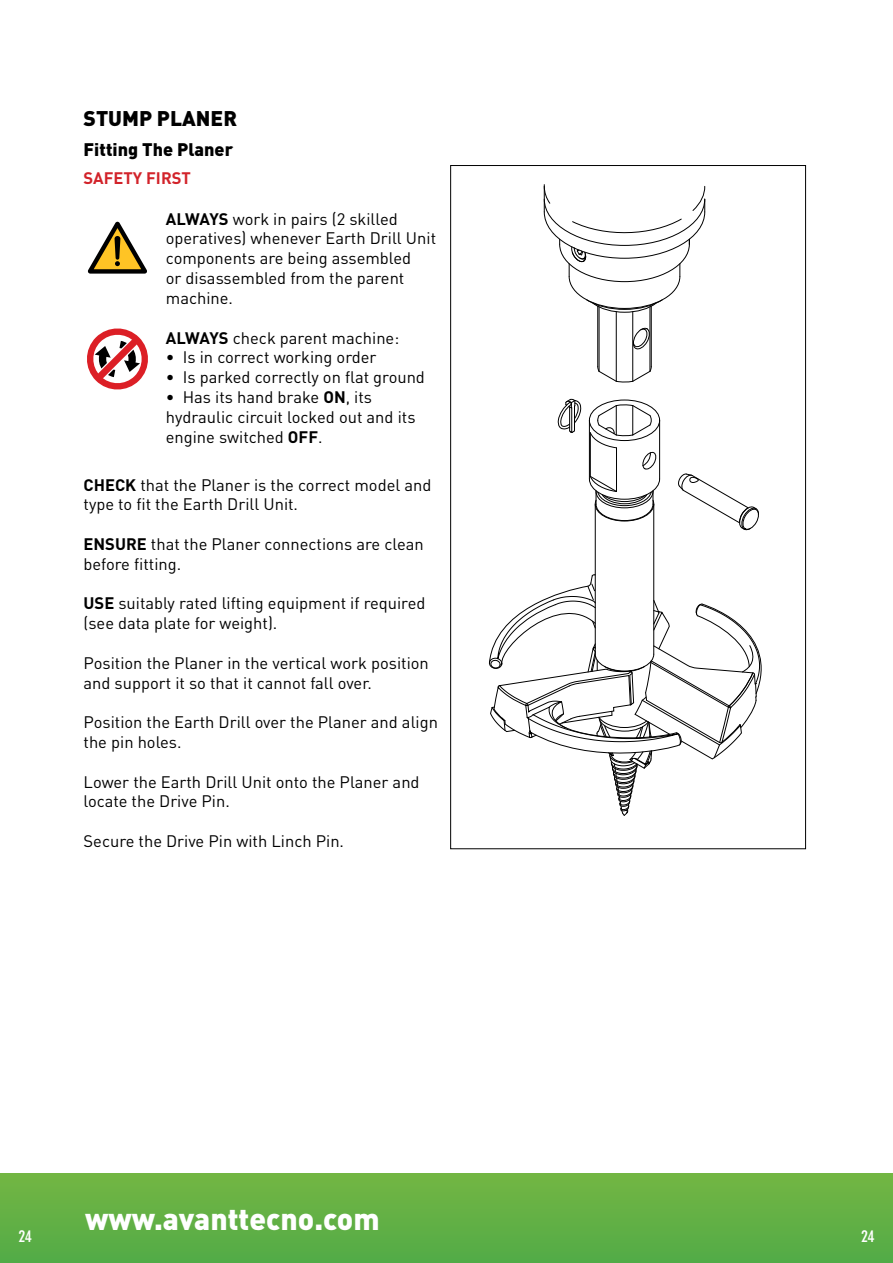
<style>
.page{position:relative;width:893px;height:1263px;background:#fff}
.page>*{position:absolute;margin:0;border:0;box-sizing:border-box;transform-origin:0 0}
.t1{font:900 30px "DIN Pro";color:#fff}
.t2{font:900 21px "DIN Pro";color:#000}
.t3{font:900 18px "DIN Pro";color:#000}
.t4{font:16.5px/19.8px "DIN Pro";color:#000}
.t5{font:700 16.5px "DIN Pro";color:#d2232a}
.t6{font:700 condensed 16.5px "DIN Neuzeit Grotesk Std";color:#fff}
.s1{font-weight:700}
</style>
<div class="page">
<div style="left:0;top:1174px;width:893px;height:89px;background:linear-gradient(to bottom,#73b643,#52ab47)"></div>
<svg style="left:88px;top:222px;width:59px;height:52px"></svg>
<svg style="left:87px;top:328px;width:61px;height:62px"></svg>
<svg style="left:678px;top:474px;width:81px;height:56px"></svg>
<svg style="left:557px;top:399px;width:24px;height:34px"></svg>
<svg style="left:544px;top:185px;width:161px;height:128px"></svg>
<svg style="left:597px;top:366px;width:55px;height:16px"></svg>
<hr style="left:616px;top:312px;width:1px;height:69px;background:#000">
<hr style="left:632px;top:312px;width:1px;height:69px;background:#000">
<hr style="left:650px;top:307px;width:1px;height:64px;background:#000">
<hr style="left:599px;top:307px;width:1px;height:64px;background:#000">
<hr style="left:597px;top:306px;width:1px;height:61px;background:#000">
<hr style="left:651px;top:306px;width:1px;height:61px;background:#000">
<svg style="left:632px;top:327px;width:19px;height:24px"></svg>
<div style="left:589px;top:400px;width:71px;height:41px;border:1px solid #000;border-radius:50%"></div>
<hr style="left:659px;top:420px;width:1px;height:59px;background:#000">
<hr style="left:589px;top:420px;width:1px;height:59px;background:#000">
<hr style="left:653px;top:504px;width:1px;height:150px;background:#000">
<hr style="left:595px;top:504px;width:1px;height:150px;background:#000">
<svg style="left:489px;top:574px;width:273px;height:242px"></svg>
<hr style="left:616px;top:448px;width:1px;height:43px;background:#000">
<svg style="left:589px;top:476px;width:71px;height:45px"></svg>
<hr style="left:590px;top:433px;width:1px;height:43px;background:#000">
<svg style="left:590px;top:404px;width:67px;height:66px"></svg>
<p class="t2" style="left:84px;top:104px;width:155px">STUMP PLANER</p>
<p class="t3" style="left:84px;top:137px;width:151px">Fitting The Planer</p>
<p class="t5" style="left:84px;top:167px;width:109px">SAFETY FIRST</p>
<p class="t4" style="left:166px;top:208px;width:272px"><span class="s1">ALWAYS</span> work in pairs (2 skilled operatives) whenever Earth Drill Unit components are being assembled<br>or disassembled from the parent machine.</p>
<p class="t4" style="left:166px;top:327px;width:235px"><span class="s1">ALWAYS</span> check parent machine:</p>
<p class="t4" style="left:166px;top:347px;width:212px">• Is in correct working order</p>
<p class="t4" style="left:166px;top:367px;width:261px">• Is parked correctly on flat ground</p>
<p class="t4" style="left:166px;top:386px;width:251px">• Has its hand brake <span class="s1">ON</span>, its hydraulic circuit locked out and its engine switched <span class="s1">OFF</span>.</p>
<p class="t4" style="left:84px;top:474px;width:349px"><span class="s1">CHECK</span> that the Planer is the correct model and type to fit the Earth Drill Unit.</p>
<p class="t4" style="left:84px;top:533px;width:342px"><span class="s1">ENSURE</span> that the Planer connections are clean before fitting.</p>
<p class="t4" style="left:84px;top:593px;width:343px"><span class="s1">USE</span> suitably rated lifting equipment if required (see data plate for weight).</p>
<p class="t4" style="left:84px;top:652px;width:347px">Position the Planer in the vertical work position and support it so that it cannot fall over.</p>
<p class="t4" style="left:84px;top:712px;width:356px">Position the Earth Drill over the Planer and align the pin holes.</p>
<p class="t4" style="left:84px;top:771px;width:338px">Lower the Earth Drill Unit onto the Planer and locate the Drive Pin.</p>
<p class="t4" style="left:84px;top:830px;width:259px">Secure the Drive Pin with Linch Pin.</p>
<p class="t6" style="left:18px;top:1226px;width:15px">24</p>
<h1 class="t1" style="left:85px;top:1198px;width:296px">www.avanttecno.com</h1>
<p class="t6" style="left:861px;top:1226px;width:15px">24</p>
</div>
